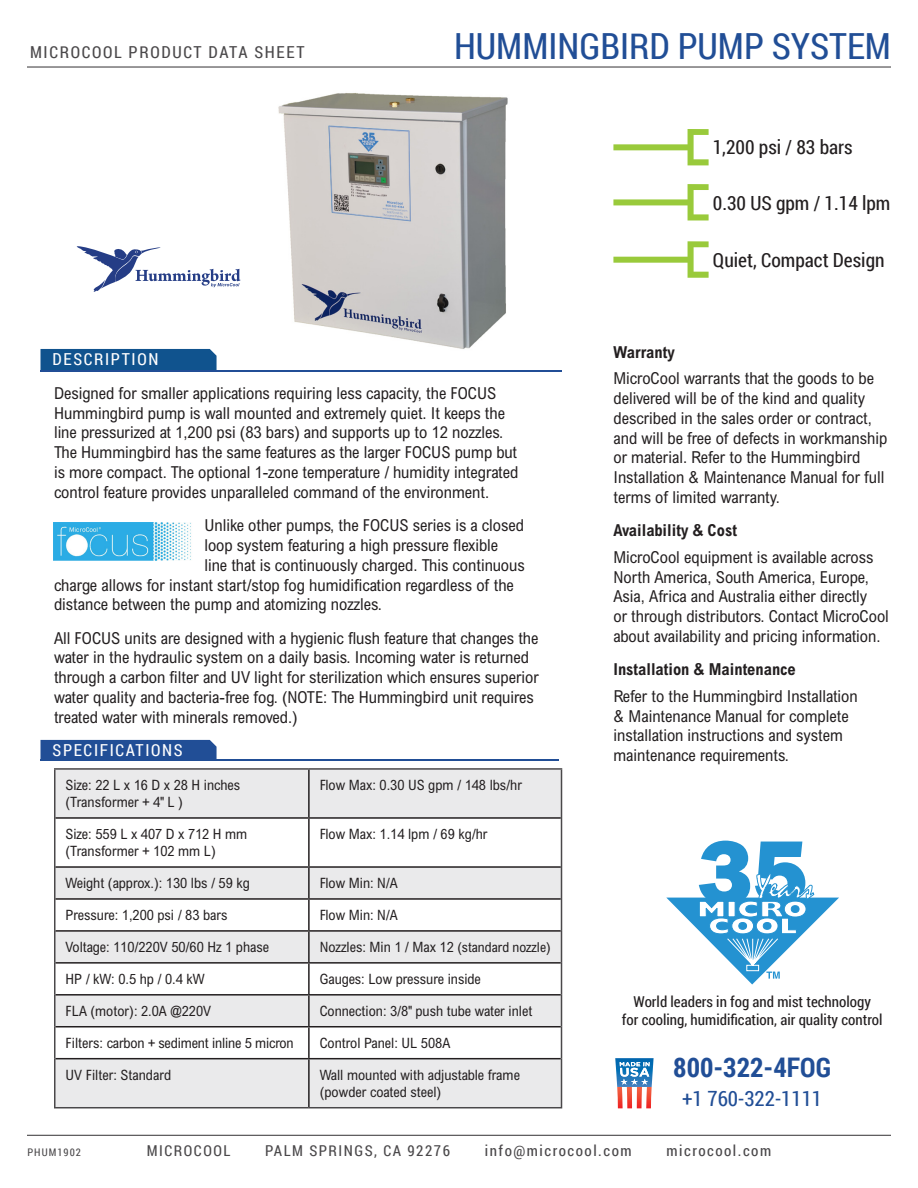
<style>
.page{position:relative;width:918px;height:1188px;background:#fff}
.page>*{position:absolute;margin:0;border:0;box-sizing:border-box;transform-origin:0 0}
.t1{font:36px "Roboto Condensed";color:#214e96}
.t2{font:700 27px "Roboto Condensed";color:#214e96}
.t3{font:21px "Roboto Condensed";color:#214e96}
.t4{font:19.5px "Roboto Condensed";color:#231f20}
.t5{font:condensed 16.5px/19.8px "Arial MT Std";color:#231f20}
.t6{font:700 condensed 16.5px "Arial MT Std";color:#231f20}
.t7{font:16.5px "Roboto Condensed";letter-spacing:.1em;color:#fff}
.t8{font:16.5px "Roboto Condensed";letter-spacing:.1em;color:#4a484a}
.t9{font:15px/18px "Roboto Condensed";color:#231f20;text-align:center}
.t10{font:15px "Roboto Condensed";letter-spacing:.1em;color:#4a484a}
.t11{font:condensed 14.25px/17.1px "Arial MT Std";color:#231f20}
.t12{font:10.5px "Roboto Condensed";letter-spacing:.1em;color:#4a484a}
.s1{font-size:13.65px}
</style>
<div class="page">
<hr style="left:27px;top:1135px;width:864px;height:1px;background:#4a484a">
<svg style="left:666px;top:841px;width:173px;height:144px"></svg>
<svg style="left:615px;top:1058px;width:39px;height:50px"></svg>
<svg style="left:56px;top:770px;width:505px;height:337px;fill:#eaeaeb"></svg>
<hr style="left:54px;top:768px;width:255px;height:2px;background:#4a484a">
<hr style="left:54px;top:770px;width:2px;height:48px;background:#4a484a">
<hr style="left:309px;top:768px;width:253px;height:2px;background:#4a484a">
<hr style="left:561px;top:770px;width:1px;height:48px;background:#4a484a">
<hr style="left:54px;top:818px;width:2px;height:49px;background:#4a484a">
<hr style="left:561px;top:818px;width:1px;height:49px;background:#4a484a">
<hr style="left:54px;top:867px;width:2px;height:32px;background:#4a484a">
<hr style="left:561px;top:867px;width:1px;height:32px;background:#4a484a">
<hr style="left:54px;top:899px;width:2px;height:32px;background:#4a484a">
<hr style="left:561px;top:899px;width:1px;height:32px;background:#4a484a">
<hr style="left:54px;top:931px;width:2px;height:32px;background:#4a484a">
<hr style="left:561px;top:931px;width:1px;height:32px;background:#4a484a">
<hr style="left:54px;top:963px;width:2px;height:32px;background:#4a484a">
<hr style="left:561px;top:963px;width:1px;height:32px;background:#4a484a">
<hr style="left:54px;top:995px;width:2px;height:32px;background:#4a484a">
<hr style="left:561px;top:995px;width:1px;height:32px;background:#4a484a">
<hr style="left:54px;top:1027px;width:2px;height:32px;background:#4a484a">
<hr style="left:561px;top:1027px;width:1px;height:32px;background:#4a484a">
<hr style="left:54px;top:1059px;width:2px;height:48px;background:#4a484a">
<hr style="left:561px;top:1059px;width:1px;height:48px;background:#4a484a">
<hr style="left:54px;top:1107px;width:255px;height:1px;background:#4a484a">
<hr style="left:309px;top:1107px;width:253px;height:1px;background:#4a484a">
<hr style="left:308px;top:770px;width:2px;height:47px;background:#231f20">
<hr style="left:56px;top:817px;width:253px;height:2px;background:#231f20">
<hr style="left:309px;top:817px;width:252px;height:2px;background:#231f20">
<hr style="left:308px;top:819px;width:2px;height:47px;background:#231f20">
<hr style="left:56px;top:866px;width:253px;height:2px;background:#231f20">
<hr style="left:309px;top:866px;width:252px;height:2px;background:#231f20">
<hr style="left:308px;top:868px;width:2px;height:30px;background:#231f20">
<hr style="left:56px;top:898px;width:253px;height:2px;background:#231f20">
<hr style="left:309px;top:898px;width:252px;height:2px;background:#231f20">
<hr style="left:308px;top:900px;width:2px;height:30px;background:#231f20">
<hr style="left:56px;top:930px;width:253px;height:2px;background:#231f20">
<hr style="left:309px;top:930px;width:252px;height:2px;background:#231f20">
<hr style="left:308px;top:932px;width:2px;height:30px;background:#231f20">
<hr style="left:56px;top:962px;width:253px;height:2px;background:#231f20">
<hr style="left:309px;top:962px;width:252px;height:2px;background:#231f20">
<hr style="left:308px;top:964px;width:2px;height:30px;background:#231f20">
<hr style="left:56px;top:994px;width:253px;height:2px;background:#231f20">
<hr style="left:309px;top:994px;width:252px;height:2px;background:#231f20">
<hr style="left:308px;top:996px;width:2px;height:30px;background:#231f20">
<hr style="left:56px;top:1026px;width:253px;height:1px;background:#231f20">
<hr style="left:309px;top:1026px;width:252px;height:1px;background:#231f20">
<hr style="left:308px;top:1027px;width:2px;height:31px;background:#231f20">
<hr style="left:56px;top:1058px;width:253px;height:1px;background:#231f20">
<hr style="left:309px;top:1058px;width:252px;height:1px;background:#231f20">
<hr style="left:308px;top:1059px;width:2px;height:48px;background:#231f20">
<div style="left:40px;top:740px;width:177px;height:19px;background:#214e96"></div>
<hr style="left:40px;top:759px;width:519px;height:1px;background:#214e96">
<div style="left:40px;top:349px;width:177px;height:22px;background:#10538e"></div>
<hr style="left:40px;top:371px;width:522px;height:1px;background:#214e96">
<img style="left:53px;top:522px;width:138px;height:39px">
<div style="left:613px;top:257px;width:76px;height:6px;background:#99ca3b"></div>
<svg style="left:688px;top:241px;width:21px;height:37px"></svg>
<div style="left:613px;top:199px;width:76px;height:6px;background:#99ca3b"></div>
<svg style="left:688px;top:184px;width:21px;height:36px"></svg>
<div style="left:613px;top:144px;width:76px;height:6px;background:#99ca3b"></div>
<svg style="left:688px;top:129px;width:21px;height:36px"></svg>
<hr style="left:27px;top:66px;width:864px;height:2px;background:#4a484a">
<img style="left:278px;top:93px;width:230px;height:256px">
<svg style="left:77px;top:246px;width:163px;height:46px"></svg>
<p class="t8" style="left:30px;top:40px;width:276px">MICROCOOL PRODUCT DATA SHEET</p>
<h1 class="t1" style="left:454px;top:21px;width:438px">HUMMINGBIRD PUMP SYSTEM</h1>
<p class="t4" style="left:713px;top:134px;width:141px">1,200 psi / 83 bars</p>
<p class="t4" style="left:713px;top:190px;width:179px">0.30 US gpm / 1.14 lpm</p>
<p class="t4" style="left:713px;top:246px;width:173px">Quiet, Compact Design</p>
<p class="t7" style="left:53px;top:348px;width:107px">DESCRIPTION</p>
<p class="t6" style="left:613px;top:342px;width:63px">Warranty</p>
<p class="t5" style="left:613px;top:368px;width:275px">MicroCool warrants that the goods to be delivered will be of the kind and quality described in the sales order or contract, and will be free of defects in workmanship or material. Refer to the Hummingbird Installation &amp; Maintenance Manual for full terms of limited warranty.</p>
<p class="t6" style="left:613px;top:521px;width:125px">Availability &amp; Cost</p>
<p class="t5" style="left:613px;top:547px;width:277px">MicroCool equipment is available across North America, South America, Europe, Asia, Africa and Australia either directly<br>or through distributors. Contact MicroCool about availability and pricing information.</p>
<p class="t6" style="left:613px;top:660px;width:184px">Installation &amp; Maintenance</p>
<p class="t5" style="left:613px;top:686px;width:246px">Refer to the Hummingbird Installation &amp; Maintenance Manual for complete installation instructions and system maintenance requirements.</p>
<p class="t5" style="left:54px;top:383px;width:466px">Designed for smaller applications requiring less capacity, the FOCUS Hummingbird pump is wall mounted and extremely quiet. It keeps the line pressurized at 1,200 psi (83 bars) and supports up to 12 nozzles.<br>The Hummingbird has the same features as the larger FOCUS pump but is more compact. The optional 1-zone temperature / humidity integrated control feature provides unparalleled command of the environment.</p>
<p class="t5" style="left:204px;top:515px;width:321px">Unlike other pumps, the FOCUS series is a closed</p>
<p class="t5" style="left:204px;top:535px;width:295px">loop system featuring a high pressure flexible</p>
<p class="t5" style="left:204px;top:555px;width:322px">line that is continuously charged. This continuous</p>
<p class="t5" style="left:54px;top:575px;width:461px">charge allows for instant start/stop fog humidification regardless of the</p>
<p class="t5" style="left:54px;top:594px;width:329px">distance between the pump and atomizing nozzles.</p>
<p class="t5" style="left:54px;top:628px;width:486px">All FOCUS units are designed with a hygienic flush feature that changes the water in the hydraulic system on a daily basis. Incoming water is returned through a carbon filter and UV light for sterilization which ensures superior water quality and bacteria-free fog. (NOTE: The Hummingbird unit requires treated water with minerals removed.)</p>
<p class="t7" style="left:53px;top:739px;width:132px">SPECIFICATIONS</p>
<p class="t11" style="left:66px;top:776px;width:176px">Size: 22 L x 16 D x 28 H inches (Transformer + 4" L )</p>
<p class="t11" style="left:320px;top:776px;width:204px">Flow Max: 0.30 US gpm / 148 lbs/hr</p>
<p class="t11" style="left:66px;top:825px;width:183px">Size: 559 L x 407 D x 712 H mm (Transformer + 102 mm L)</p>
<p class="t11" style="left:320px;top:825px;width:169px">Flow Max: 1.14 lpm / 69 kg/hr</p>
<p class="t11" style="left:66px;top:874px;width:186px">Weight (approx.): 130 lbs / 59 kg</p>
<p class="t11" style="left:320px;top:874px;width:80px">Flow Min: N/A</p>
<p class="t11" style="left:66px;top:906px;width:164px">Pressure: 1,200 psi / 83 bars</p>
<p class="t11" style="left:320px;top:906px;width:80px">Flow Min: N/A</p>
<p class="t11" style="left:66px;top:938px;width:205px">Voltage: 110/220V 50/60 Hz 1 phase</p>
<p class="t11" style="left:320px;top:938px;width:233px">Nozzles: Min 1 / Max 12 <span class="s1">(standard nozzle)</span></p>
<p class="t11" style="left:66px;top:970px;width:141px">HP / kW: 0.5 hp / 0.4 kW</p>
<p class="t11" style="left:320px;top:970px;width:163px">Gauges: Low pressure inside</p>
<p class="t11" style="left:66px;top:1002px;width:147px">FLA (motor): 2.0A @220V</p>
<p class="t11" style="left:320px;top:1002px;width:214px">Connection: 3/8" push tube water inlet</p>
<p class="t11" style="left:66px;top:1034px;width:230px">Filters: carbon + sediment inline 5 micron</p>
<p class="t11" style="left:320px;top:1034px;width:132px">Control Panel: UL 508A</p>
<p class="t11" style="left:66px;top:1066px;width:107px">UV Filter: Standard</p>
<p class="t11" style="left:320px;top:1066px;width:202px">Wall mounted with adjustable frame (powder coated steel)</p>
<p class="t9" style="left:622px;top:992px;width:262px">World leaders in fog and mist technology<br>for cooling, humidification, air quality control</p>
<h2 class="t2" style="left:673px;top:1048px;width:159px">800-322-4FOG</h2>
<p class="t3" style="left:682px;top:1084px;width:142px">+1 760-322-1111</p>
<p class="t12" style="left:27px;top:1145px;width:55px">PHUM1902</p>
<p class="t10" style="left:147px;top:1140px;width:85px">MICROCOOL</p>
<p class="t10" style="left:265px;top:1140px;width:186px">PALM SPRINGS, CA 92276</p>
<p class="t10" style="left:485px;top:1140px;width:148px">info@microcool.com</p>
<p class="t10" style="left:667px;top:1140px;width:106px">microcool.com</p>
</div>
